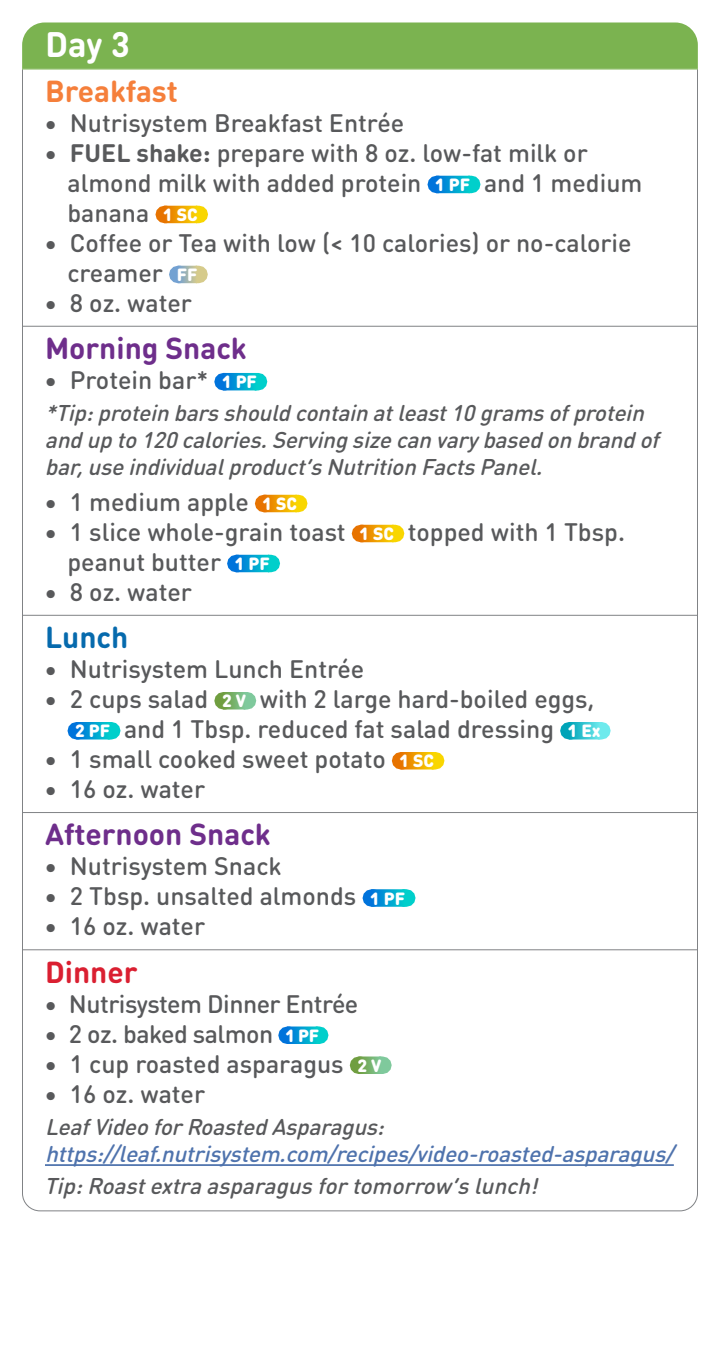
<style>
.page{position:relative;width:720px;height:1350px;background:#fff}
.page>*{position:absolute;margin:0;border:0;box-sizing:border-box;transform-origin:0 0}
.t1{font:700 35px "DIN Round OT";color:#fff}
.t2{font:700 30px "DIN Round OT";color:#6e2e8b}
.t3{font:700 30px "DIN Round OT";color:#f57f3b}
.t4{font:700 30px "DIN Round OT";color:#da1f31}
.t5{font:700 30px "DIN Round OT";color:#066aad}
.t6{font:500 25px/30px "DIN Round OT";color:#58595b}
.t7{font:500 25px "DIN Round OT";letter-spacing:-.02em;color:#58595b}
.t8{font:italic 500 22.5px/27px "DIN Round OT";color:#58595b}
.t9{font:italic 500 22.5px "DIN Round OT";color:#4f73ad}
.s1{font-weight:700}
.s2{font-weight:900;font-size:17.5px;color:#fff}
</style>
<div class="page">
<div style="left:22px;top:22px;width:676px;height:47px;background:#7bb350"></div>
<hr style="left:22px;top:69px;width:1px;height:40px;background:#808285">
<hr style="left:697px;top:69px;width:1px;height:40px;background:#808285">
<hr style="left:22px;top:69px;width:676px;height:1px;background:#7bb350">
<hr style="left:22px;top:102px;width:1px;height:227px;background:#808285">
<hr style="left:697px;top:102px;width:1px;height:227px;background:#808285">
<svg style="left:437px;top:176px;width:16px;height:17px"></svg>
<svg style="left:436px;top:176px;width:1px;height:17px"></svg>
<svg style="left:453px;top:176px;width:17px;height:17px"></svg>
<svg style="left:165px;top:206px;width:16px;height:17px"></svg>
<svg style="left:164px;top:206px;width:1px;height:17px"></svg>
<svg style="left:181px;top:206px;width:17px;height:17px"></svg>
<svg style="left:179px;top:266px;width:8px;height:17px"></svg>
<svg style="left:178px;top:266px;width:1px;height:17px"></svg>
<svg style="left:187px;top:266px;width:11px;height:17px"></svg>
<hr style="left:22px;top:323px;width:1px;height:43px;background:#808285">
<hr style="left:697px;top:323px;width:1px;height:43px;background:#808285">
<hr style="left:22px;top:326px;width:676px;height:1px;background:#808285">
<hr style="left:22px;top:359px;width:1px;height:259px;background:#808285">
<hr style="left:697px;top:359px;width:1px;height:259px;background:#808285">
<svg style="left:224px;top:373px;width:16px;height:17px"></svg>
<svg style="left:223px;top:373px;width:1px;height:17px"></svg>
<svg style="left:240px;top:373px;width:17px;height:17px"></svg>
<svg style="left:265px;top:495px;width:15px;height:17px"></svg>
<svg style="left:264px;top:495px;width:1px;height:17px"></svg>
<svg style="left:280px;top:495px;width:17px;height:17px"></svg>
<svg style="left:361px;top:525px;width:16px;height:17px"></svg>
<svg style="left:360px;top:525px;width:1px;height:17px"></svg>
<svg style="left:377px;top:525px;width:17px;height:17px"></svg>
<svg style="left:237px;top:555px;width:15px;height:17px"></svg>
<svg style="left:236px;top:555px;width:1px;height:17px"></svg>
<svg style="left:252px;top:555px;width:18px;height:17px"></svg>
<hr style="left:22px;top:612px;width:1px;height:43px;background:#808285">
<hr style="left:697px;top:612px;width:1px;height:43px;background:#808285">
<hr style="left:22px;top:615px;width:676px;height:1px;background:#808285">
<hr style="left:22px;top:648px;width:1px;height:167px;background:#808285">
<hr style="left:697px;top:648px;width:1px;height:167px;background:#808285">
<svg style="left:224px;top:692px;width:10px;height:18px"></svg>
<svg style="left:223px;top:692px;width:1px;height:18px"></svg>
<svg style="left:234px;top:692px;width:12px;height:18px"></svg>
<svg style="left:77px;top:722px;width:16px;height:18px"></svg>
<svg style="left:76px;top:722px;width:1px;height:18px"></svg>
<svg style="left:93px;top:722px;width:17px;height:18px"></svg>
<svg style="left:570px;top:722px;width:14px;height:18px"></svg>
<svg style="left:569px;top:722px;width:1px;height:18px"></svg>
<svg style="left:584px;top:722px;width:16px;height:18px"></svg>
<svg style="left:402px;top:752px;width:15px;height:18px"></svg>
<svg style="left:401px;top:752px;width:1px;height:18px"></svg>
<svg style="left:417px;top:752px;width:17px;height:18px"></svg>
<hr style="left:22px;top:809px;width:1px;height:43px;background:#808285">
<hr style="left:697px;top:809px;width:1px;height:43px;background:#808285">
<hr style="left:22px;top:812px;width:676px;height:1px;background:#808285">
<hr style="left:22px;top:845px;width:1px;height:107px;background:#808285">
<hr style="left:697px;top:845px;width:1px;height:107px;background:#808285">
<svg style="left:372px;top:889px;width:16px;height:18px"></svg>
<svg style="left:371px;top:889px;width:1px;height:18px"></svg>
<svg style="left:388px;top:889px;width:17px;height:18px"></svg>
<hr style="left:22px;top:947px;width:1px;height:43px;background:#808285">
<hr style="left:697px;top:947px;width:1px;height:43px;background:#808285">
<hr style="left:22px;top:949px;width:676px;height:1px;background:#808285">
<hr style="left:22px;top:983px;width:1px;height:195px;background:#808285">
<hr style="left:697px;top:983px;width:1px;height:195px;background:#808285">
<svg style="left:288px;top:1027px;width:14px;height:17px"></svg>
<svg style="left:287px;top:1027px;width:1px;height:17px"></svg>
<svg style="left:302px;top:1027px;width:16px;height:17px"></svg>
<svg style="left:360px;top:1057px;width:9px;height:17px"></svg>
<svg style="left:359px;top:1057px;width:1px;height:17px"></svg>
<svg style="left:369px;top:1057px;width:12px;height:17px"></svg>
<hr style="left:45px;top:1164px;width:629px;height:2px;background:#4f73ad">
<svg style="left:22px;top:1178px;width:676px;height:33px"></svg>
<h1 class="t1" style="left:45px;top:21px;width:86px">Day 3</h1>
<p class="t3" style="left:45px;top:71px;width:134px">Breakfast</p>
<p class="t6" style="left:44px;top:107px;width:362px">• Nutrisystem Breakfast Entrée</p>
<p class="t6" style="left:67px;top:137px;width:576px;text-indent:-23px">• <span class="s1">FUEL shake:</span> prepare with 8 oz. low-fat milk or almond milk with added protein <span class="s2">1 PF</span> and 1 medium banana <span class="s2">1 SC</span></p>
<p class="t6" style="left:67px;top:227px;width:566px;text-indent:-23px">• Coffee or Tea with low (&lt; 10 calories) or no-calorie creamer <span class="s2">FF</span></p>
<p class="t6" style="left:44px;top:287px;width:149px">• 8 oz. water</p>
<p class="t2" style="left:45px;top:329px;width:203px">Morning Snack</p>
<p class="t6" style="left:44px;top:365px;width:214px">• Protein bar* <span class="s2">1 PF</span></p>
<p class="t8" style="left:45px;top:399px;width:622px">*Tip:protein barsshouldcontain atleast10gramsofprotein andupto120calories.Servingsizecan varybasedon brandof bar,useindividualproduct’sNutrition FactsPanel.</p>
<p class="t6" style="left:44px;top:486px;width:255px">• 1 medium apple <span class="s2">1 SC</span></p>
<p class="t6" style="left:67px;top:516px;width:559px;text-indent:-23px">• 1 slice whole-grain toast <span class="s2">1 SC</span> topped with 1 Tbsp. peanut butter <span class="s2">1 PF</span></p>
<p class="t6" style="left:44px;top:576px;width:149px">• 8 oz. water</p>
<p class="t5" style="left:45px;top:618px;width:85px">Lunch</p>
<p class="t6" style="left:44px;top:654px;width:322px">• Nutrisystem Lunch Entrée</p>
<p class="t6" style="left:44px;top:684px;width:558px;text-align:right">• 2 cups salad <span class="s2">2 V</span> with 2 large hard-boiled eggs,<br><span class="s2">2 PF</span> and 1 Tbsp. reduced fat salad dressing <span class="s2">1 Ex</span></p>
<p class="t6" style="left:44px;top:744px;width:392px">• 1 small cooked sweet potato <span class="s2">1 SC</span></p>
<p class="t6" style="left:44px;top:774px;width:162px">• 16 oz. water</p>
<p class="t2" style="left:45px;top:815px;width:227px">Afternoon Snack</p>
<p class="t6" style="left:44px;top:851px;width:239px">• Nutrisystem Snack</p>
<p class="t6" style="left:44px;top:881px;width:363px">• 2 Tbsp. unsalted almonds <span class="s2">1 PF</span></p>
<p class="t6" style="left:44px;top:911px;width:162px">• 16 oz. water</p>
<p class="t4" style="left:45px;top:952px;width:94px">Dinner</p>
<p class="t7" style="left:44px;top:988px;width:316px">• Nutrisystem Dinner Entrée</p>
<p class="t7" style="left:44px;top:1018px;width:277px">• 2 oz. baked salmon <span class="s2">1 PF</span></p>
<p class="t6" style="left:44px;top:1048px;width:339px">• 1 cup roasted asparagus <span class="s2">2 V</span></p>
<p class="t6" style="left:44px;top:1078px;width:162px">• 16 oz. water</p>
<p class="t8" style="left:45px;top:1113px;width:347px">LeafVideoforRoastedAsparagus:</p>
<p class="t9" style="left:45px;top:1139px;width:637px">https://leaf.nutrisystem.com/recipes/video-roasted-asparagus/</p>
<p class="t8" style="left:44px;top:1172px;width:501px">Tip:Roastextraasparagusfortomorrow’slunch!</p>
</div>
